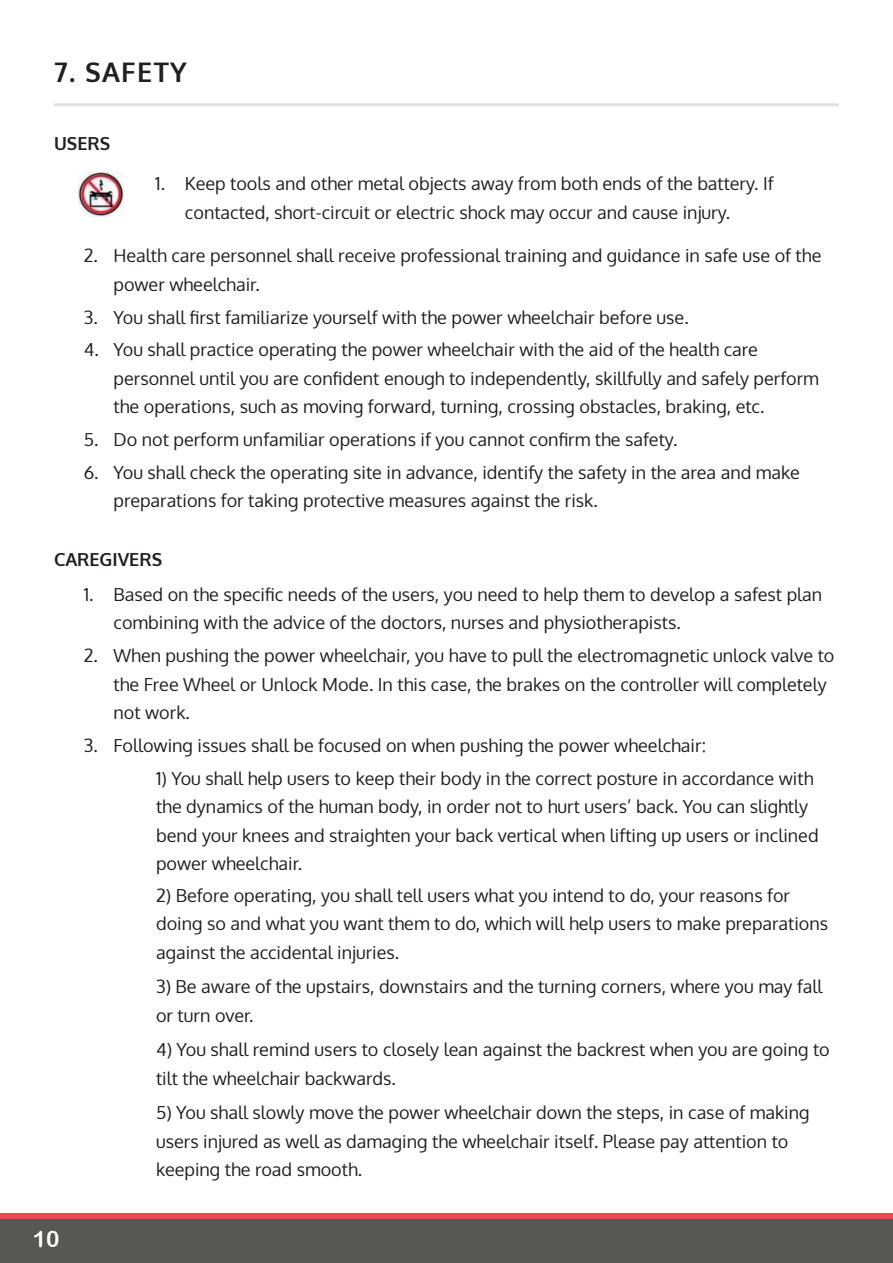
<style>
.page{position:relative;width:893px;height:1263px;background:#fff}
.page>*{position:absolute;margin:0;border:0;box-sizing:border-box;transform-origin:0 0}
.Section_title{font:700 27px "Oxygen";letter-spacing:.05em;color:#231f20}
.t1{font:22.65px "Arial Rounded MT Bold";color:#fff}
.Bullet_Number{font:18px/28.5px "Oxygen";color:#231f20}
.Body_title{font:700 18px "Oxygen";color:#231f20}
</style>
<div class="page">
<div style="left:0;top:1213px;width:893px;height:6px;background:#e94a51"></div>
<div style="left:0;top:1219px;width:893px;height:44px;background:#575756"></div>
<hr style="left:54px;top:103px;width:785px;height:3px;background:#57585a">
<img style="left:79px;top:173px;width:44px;height:44px">
<p class="Section_title" style="left:54px;top:55px;width:134px">7. SAFETY</p>
<p class="Body_title" style="left:54px;top:132px;width:58px">USERS</p>
<p class="Bullet_Number" style="left:185px;top:169px;width:590px;text-indent:-30px">1. Keep tools and other metal objects away from both ends of the battery. If contacted, short-circuit or electric shock may occur and cause injury.</p>
<p class="Bullet_Number" style="left:114px;top:242px;width:709px;text-indent:-30px">2. Health care personnel shall receive professional training and guidance in safe use of the power wheelchair.</p>
<p class="Bullet_Number" style="left:84px;top:303px;width:606px">3. You shall first familiarize yourself with the power wheelchair before use.</p>
<p class="Bullet_Number" style="left:114px;top:336px;width:707px;text-indent:-30px">4. You shall practice operating the power wheelchair with the aid of the health care personnel until you are confident enough to independently, skillfully and safely perform the operations, such as moving forward, turning, crossing obstacles, braking, etc.</p>
<p class="Bullet_Number" style="left:84px;top:425px;width:595px">5. Do not perform unfamiliar operations if you cannot confirm the safety.</p>
<p class="Bullet_Number" style="left:114px;top:458px;width:688px;text-indent:-30px">6. You shall check the operating site in advance, identify the safety in the area and make preparations for taking protective measures against the risk.</p>
<p class="Body_title" style="left:54px;top:549px;width:110px">CAREGIVERS</p>
<p class="Bullet_Number" style="left:114px;top:580px;width:710px;text-indent:-30px">1. Based on the specific needs of the users, you need to help them to develop a safest plan combining with the advice of the doctors, nurses and physiotherapists.</p>
<p class="Bullet_Number" style="left:114px;top:641px;width:722px;text-indent:-30px">2. When pushing the power wheelchair, you have to pull the electromagnetic unlock valve to the Free Wheel or Unlock Mode. In this case, the brakes on the controller will completely not work.</p>
<p class="Bullet_Number" style="left:84px;top:731px;width:624px">3. Following issues shall be focused on when pushing the power wheelchair:</p>
<p class="Bullet_Number" style="left:156px;top:764px;width:664px">1) You shall help users to keep their body in the correct posture in accordance with the dynamics of the human body, in order not to hurt users’ back. You can slightly bend your knees and straighten your back vertical when lifting up users or inclined power wheelchair.</p>
<p class="Bullet_Number" style="left:156px;top:881px;width:674px">2) Before operating, you shall tell users what you intend to do, your reasons for doing so and what you want them to do, which will help users to make preparations against the accidental injuries.</p>
<p class="Bullet_Number" style="left:156px;top:972px;width:668px">3) Be aware of the upstairs, downstairs and the turning corners, where you may fall or turn over.</p>
<p class="Bullet_Number" style="left:156px;top:1035px;width:675px">4) You shall remind users to closely lean against the backrest when you are going to tilt the wheelchair backwards.</p>
<p class="Bullet_Number" style="left:156px;top:1098px;width:655px">5) You shall slowly move the power wheelchair down the steps, in case of making users injured as well as damaging the wheelchair itself. Please pay attention to keeping the road smooth.</p>
<p class="t1" style="left:33px;top:1225px;width:28px">10</p>
</div>
